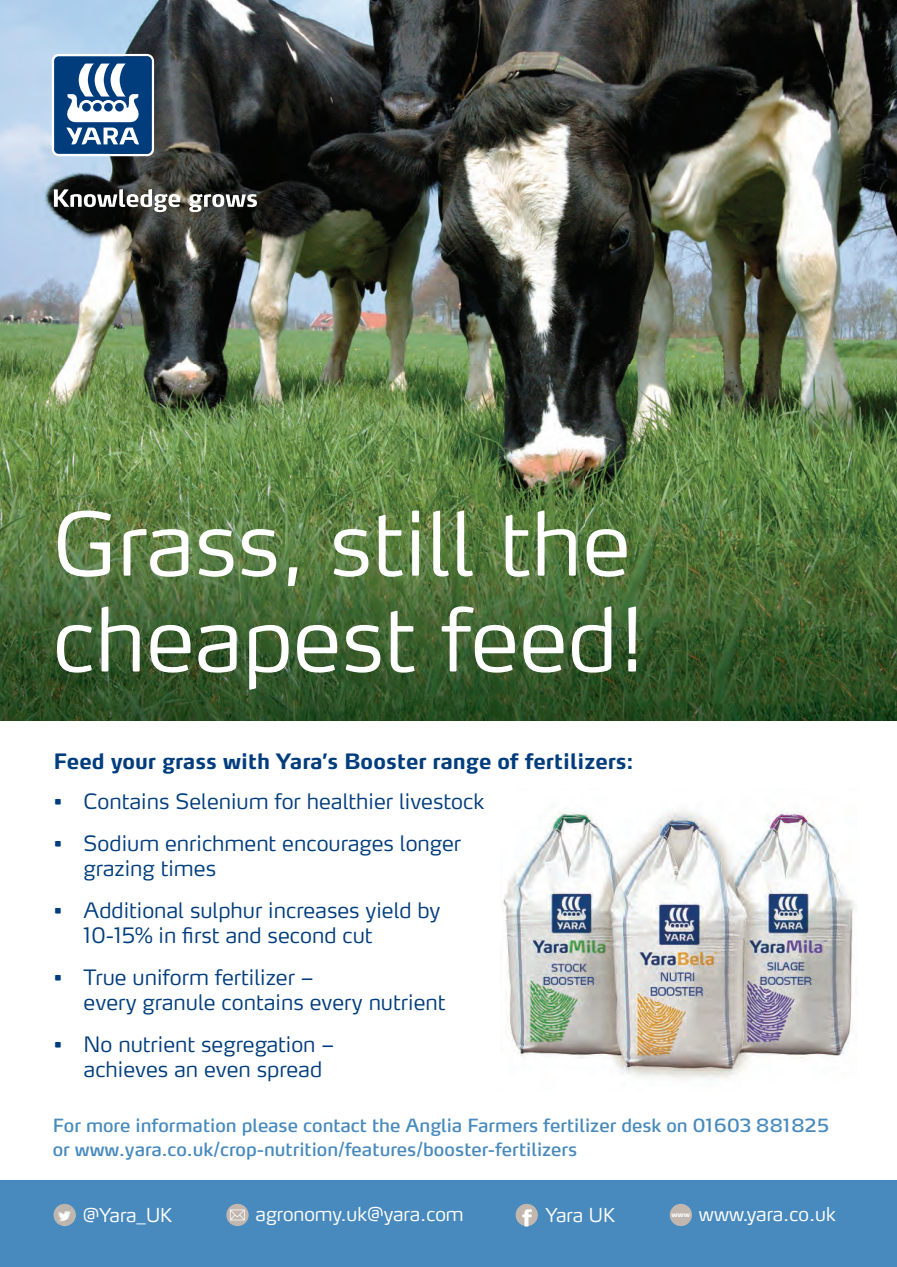
<style>
.page{position:relative;width:897px;height:1267px;background:#fff}
.page>*{position:absolute;margin:0;border:0;box-sizing:border-box;transform-origin:0 0}
.t1{font:300 86.55px/95.8px "Max OT";color:#fff}
.t2{font:300 21px/25.2px "Max OT";color:#013d7d}
.t3{font:700 21px "Max OT";color:#013d7d}
.t4{font:300 18.9px "Yara Max LF";color:#fff}
.t5{font:18px/24px "Max OT";color:#488abd}
.t6{font:700 6.9px "Yara Max LF";color:#fff}
</style>
<div class="page">
<img style="left:0;top:0;width:896px;height:365px">
<svg style="left:54px;top:189px;width:126px;height:23px"></svg>
<svg style="left:189px;top:194px;width:68px;height:18px"></svg>
<svg style="left:52px;top:54px;width:102px;height:102px"></svg>
<img style="left:0;top:365px;width:896px;height:355px">
<div style="left:0;top:1180px;width:896px;height:86px;background:#488abd"></div>
<img style="left:53px;top:1203px;width:23px;height:22px;border-radius:11px">
<div style="left:515px;top:1203px;width:23px;height:22px;background:#c1b7af;border-radius:50%"></div>
<svg style="left:522px;top:1209px;width:10px;height:17px"></svg>
<svg style="left:226px;top:1203px;width:22px;height:22px"></svg>
<svg style="left:230px;top:1209px;width:15px;height:11px"></svg>
<div style="left:669px;top:1203px;width:23px;height:22px;background:#c1b7af;border-radius:50%"></div>
<img style="left:503px;top:808px;width:352px;height:273px">
<p class="t1" style="left:53px;top:494px;width:595px">Grass, still the cheapest feed!</p>
<p class="t3" style="left:53px;top:747px;width:581px">Feed your grass with Yara’s Booster range of fertilizers:</p>
<p class="t2" style="left:53px;top:788px;width:432px">• Contains Selenium for healthier livestock</p>
<p class="t2" style="left:84px;top:830px;width:379px;text-indent:-30px">• Sodium enrichment encourages longer grazing times</p>
<p class="t2" style="left:84px;top:897px;width:358px;text-indent:-30px">• Additional sulphur increases yield by<br>10-15% in rst and second cut</p>
<p class="t2" style="left:84px;top:964px;width:363px;text-indent:-30px">• True uniform fertilizer –<br>every granule contains every nutrient</p>
<p class="t2" style="left:84px;top:1031px;width:252px;text-indent:-30px">• No nutrient segregation – achieves an even spread</p>
<p class="t5" style="left:53px;top:1113px;width:777px">For more information please contact the Anglia Farmers fertilizer desk on 01603 881825 or www.yara.co.uk/crop-nutrition/features/booster-fertilizers</p>
<p class="t4" style="left:83px;top:1202px;width:91px">@Yara_UK</p>
<p class="t4" style="left:255px;top:1201px;width:209px">agronomy.uk@yara.com</p>
<p class="t4" style="left:546px;top:1202px;width:71px">Yara UK</p>
<p class="t6" style="left:671px;top:1209px;width:20px">www</p>
<p class="t4" style="left:699px;top:1201px;width:138px">www.yara.co.uk</p>
</div>
